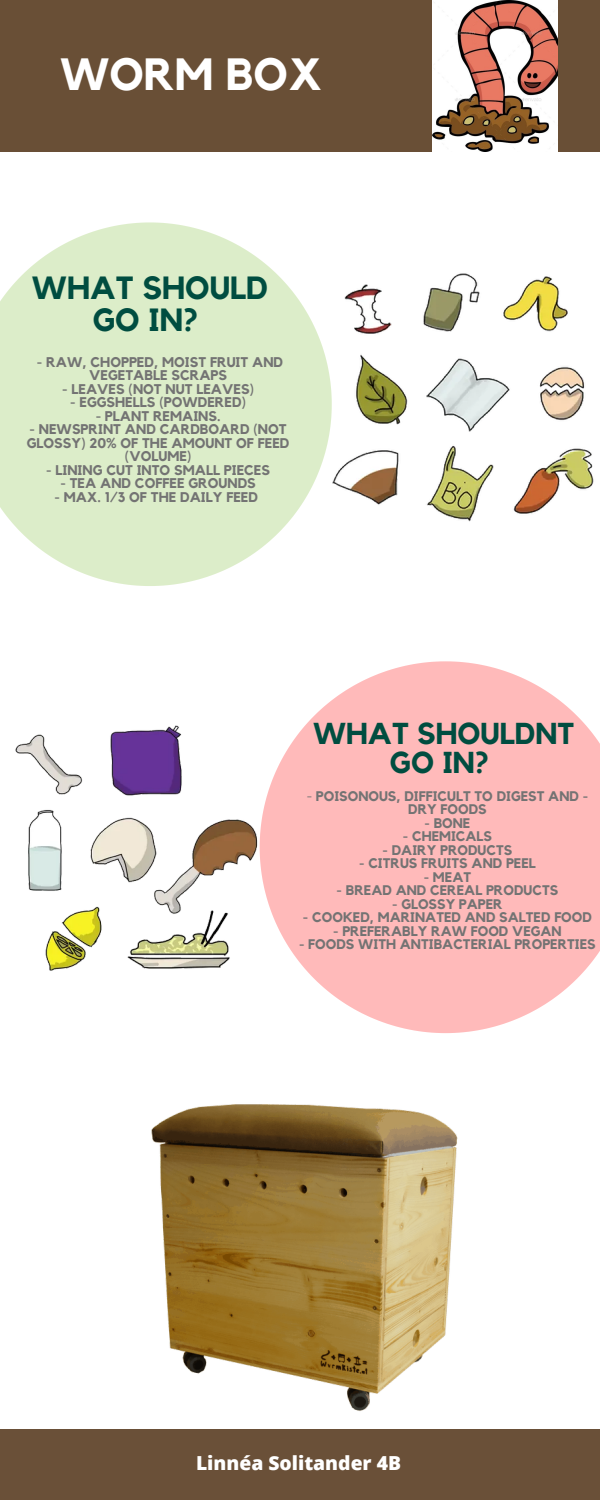
<style>
.page{position:relative;width:600px;height:1500px;background:#fff}
.page>*{position:absolute;margin:0;border:0;box-sizing:border-box;transform-origin:0 0}
.t1{font:700 45px "Kollektif";color:#fff}
.t2{font:700 32px/31.5px "Kollektif";color:#004d40;text-align:center}
.t3{font:700 30.1px/29.7px "Kollektif";color:#004d40;text-align:center}
.t4{font:800 19.3px "Open Sans";color:#fff}
.t5{font:700 14px/13.5px "Kollektif";color:#737373;text-align:center}
.t6{font:700 13.9px/13.5px "Kollektif";color:#737373;text-align:center}
.s1{font-weight:400}
</style>
<div class="page">
<div style="left:0;top:0;width:600px;height:151px;background:#694f36"></div>
<svg style="left:266px;top:661px;width:334px;height:372px;fill:#ffbaba"></svg>
<svg style="left:0;top:222px;width:309px;height:364px;background:#e0efd0"></svg>
<div style="left:0;top:1429px;width:600px;height:71px;background:#6a5038"></div>
<img style="left:309px;top:273px;width:285px;height:249px">
<img style="left:15px;top:725px;width:251px;height:246px">
<img style="left:432px;top:0;width:126px;height:152px">
<img style="left:151px;top:1104px;width:307px;height:307px">
<p class="t1" style="left:60px;top:53px;width:264px">WORM BOX</p>
<p class="t2" style="left:32px;top:274px;width:238px">WHAT SHOULD<br>GO IN?</p>
<p class="t5" style="left:37px;top:356px;width:248px">- RAW, CHOPPED, MOIST FRUIT AND<br>VEGETABLE SCRAPS</p>
<p class="t5" style="left:62px;top:383px;width:193px">- LEAVES (NOT NUT LEAVES)</p>
<p class="t5" style="left:70px;top:396px;width:177px">- EGGSHELLS (POWDERED)</p>
<p class="t5" style="left:96px;top:410px;width:126px">- PLANT REMAINS.</p>
<p class="t5" style="left:27px;top:423px;width:264px">- NEWSPRINT AND CARDBOARD (NOT<br>GLOSSY) 20% OF THE AMOUNT OF FEED (VOLUME)</p>
<p class="t5" style="left:46px;top:464px;width:225px">- LINING CUT INTO SMALL PIECES</p>
<p class="t5" style="left:60px;top:477px;width:197px">- TEA AND COFFEE GROUNDS</p>
<p class="t5" style="left:54px;top:491px;width:205px">- MAX. 1/3 OF THE DAILY FEED</p>
<p class="t3" style="left:313px;top:719px;width:263px">WHAT SHOULDNT<br>GO IN?</p>
<p class="t6" style="left:307px;top:790px;width:283px"><span class="s1">-</span> POISONOUS, DIFFICULT TO DIGEST AND -<br>DRY FOODS</p>
<p class="t6" style="left:425px;top:817px;width:47px">- BONE</p>
<p class="t6" style="left:403px;top:830px;width:91px">- CHEMICALS</p>
<p class="t6" style="left:383px;top:844px;width:131px">- DAIRY PRODUCTS</p>
<p class="t6" style="left:359px;top:857px;width:178px">- CITRUS FRUITS AND PEEL</p>
<p class="t6" style="left:424px;top:871px;width:49px">- MEAT</p>
<p class="t6" style="left:337px;top:884px;width:223px">- BREAD AND CEREAL PRODUCTS</p>
<p class="t6" style="left:392px;top:898px;width:112px">- GLOSSY PAPER</p>
<p class="t6" style="left:303px;top:911px;width:290px">- COOKED, MARINATED AND SALTED FOOD</p>
<p class="t6" style="left:333px;top:925px;width:230px">- PREFERABLY RAW FOOD VEGAN</p>
<p class="t6" style="left:299px;top:938px;width:298px">- FOODS WITH ANTIBACTERIAL PROPERTIES</p>
<p class="t4" style="left:196px;top:1450px;width:207px">Linnéa Solitander 4B</p>
</div>
